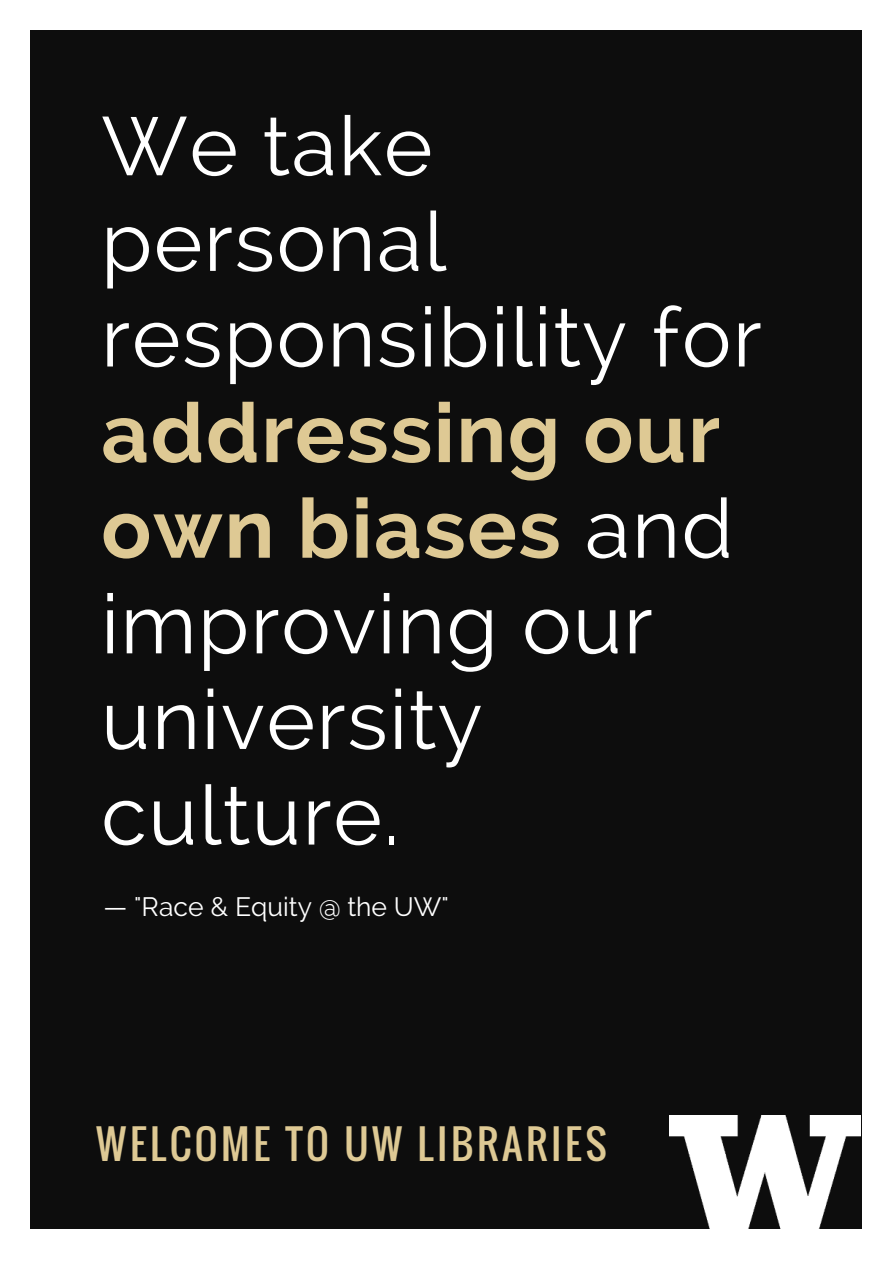
<style>
.page{position:relative;width:893px;height:1263px;background:#fff}
.page>*{position:absolute;margin:0;border:0;box-sizing:border-box;transform-origin:0 0}
.t1{font:82.72px/95.6px "Raleway";letter-spacing:.02em;color:#fff}
.t2{font:39.67px "Oswald";letter-spacing:.09em;color:#dec994}
.t3{font:26.47px "Raleway";color:#fff}
.s1{font-weight:700;color:#dec994}
</style>
<div class="page">
<div style="left:31px;top:30px;width:831px;height:1199px;background:#0d0d0d"></div>
<img style="left:669px;top:1116px;width:191px;height:113px">
<p class="t1" style="left:101px;top:98px;width:662px">We take personal responsibility for</p>
<p class="t1" style="left:101px;top:385px;width:633px"><span class="s1">addressing our own biases</span> and improving our university culture.</p>
<p class="t3" style="left:104px;top:891px;width:347px">— "Race &amp; Equity @ the UW"</p>
<p class="t2" style="left:96px;top:1114px;width:512px">WELCOME TO UW LIBRARIES</p>
</div>
